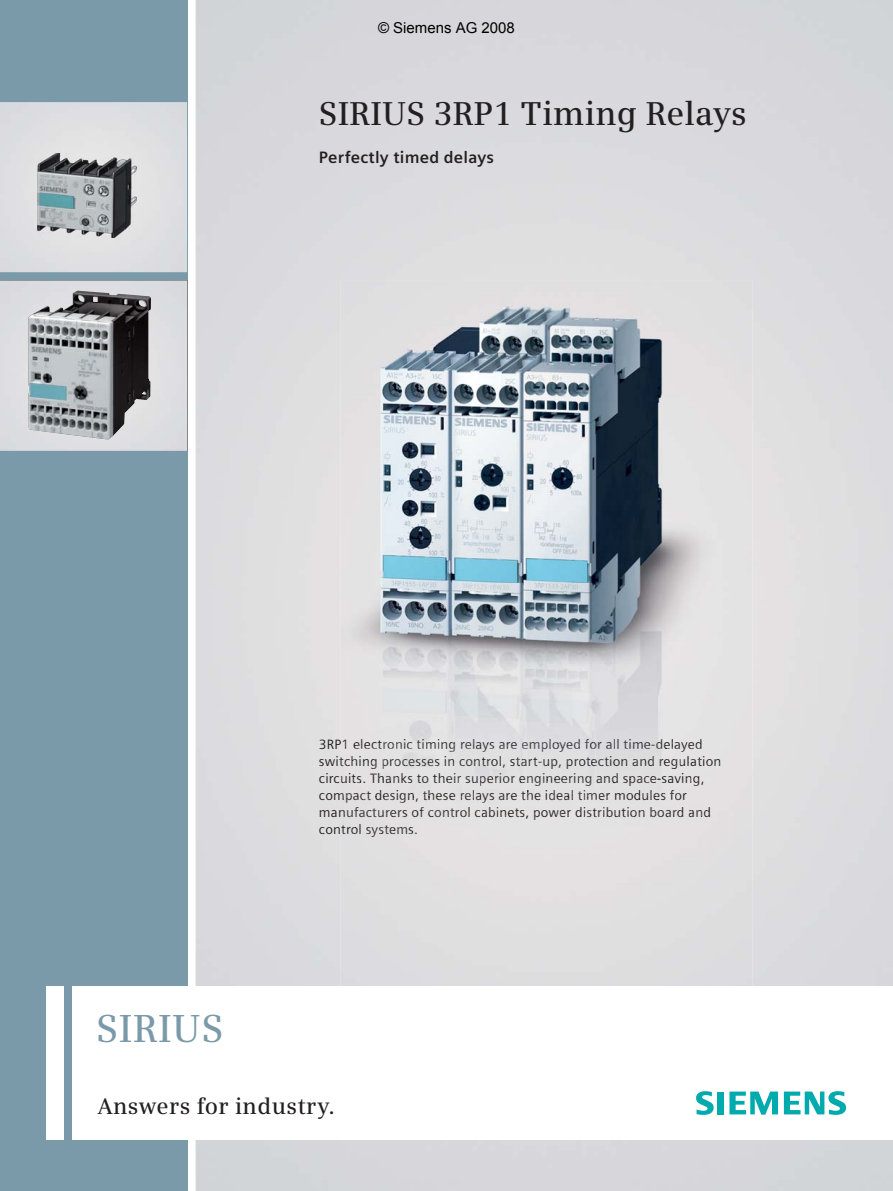
<style>
.page{position:relative;width:893px;height:1191px;background:#fff}
.page>*{position:absolute;margin:0;border:0;box-sizing:border-box;transform-origin:0 0}
.t1{font:600 39px "Siemens Serif OT";letter-spacing:.015em;color:#7b9aa9}
.t2{font:600 33px "Siemens Serif OT";letter-spacing:.005em;color:#231f20}
.t3{font:600 22.5px "Siemens Serif OT";letter-spacing:.015em;color:#231f20}
.t4{font:700 16.5px "Siemens Sans OT";letter-spacing:.015em;color:#231f20}
.t5{font:15px "Arial";color:#000}
.t6{font:13.5px/17px "Siemens Sans OT";letter-spacing:.015em;color:#1e1a1c}
.s1{color:#231f20}
.s2{color:#1e1a1a}
.s3{color:#292628}
.s4{color:#292627}
.s5{color:#1f1b1e}
.s6{color:#201c1e}
.s7{color:#282626}
.s8{color:#2b292b}
.s9{color:#2c2a2d}
.s10{color:#2c2a2c}
.s11{color:#2c2b2d}
.s12{color:#2a272a}
.s13{color:#1f1c1e}
.s14{color:#1e1b1d}
.s15{color:#1e1b1c}
.s16{color:#1f1b1c}
.s17{color:#1e1a1b}
.s18{color:#242022}
.s19{color:#252223}
.s20{color:#1f1b1d}
.s21{color:#282527}
.s22{color:#282526}
.s23{color:#272425}
.s24{color:#272426}
.s25{color:#272424}
.s26{color:#1e1b1b}
.s27{color:#231f21}
.s28{color:#232022}
.s29{color:#1f1c1d}
.s30{color:#201d1e}
.s31{color:#242223}
.s32{color:#252123}
.s33{color:#242122}
.s34{color:#232021}
.s35{color:#1f1c1c}
.s36{color:#201c1d}
.s37{color:#211d1e}
.s38{color:#211e1f}
.s39{color:#221e20}
.s40{color:#211e1e}
.s41{color:#201d1d}
.s42{color:#1d1a1b}
</style>
<div class="page">
<div style="left:0;top:0;width:187px;height:1190px;background:#7b9aa9"></div>
<div style="left:0;top:281px;width:187px;height:170px;background:#dddde1"></div>
<div style="left:0;top:102px;width:187px;height:170px;background:#dfdee2"></div>
<div style="left:47px;top:986px;width:17px;height:154px;background:#fff"></div>
<div style="left:72px;top:986px;width:821px;height:154px;background:#fff"></div>
<svg style="left:696px;top:1091px;width:18px;height:23px"></svg>
<div style="left:717px;top:1091px;width:7px;height:23px;background:#00aaad"></div>
<svg style="left:729px;top:1091px;width:49px;height:23px"></svg>
<svg style="left:784px;top:1091px;width:62px;height:23px"></svg>
<img style="left:37px;top:153px;width:99px;height:85px">
<img style="left:28px;top:291px;width:123px;height:148px">
<img style="left:340px;top:281px;width:412px;height:705px">
<div style="left:340px;top:738px;width:363px;height:13px;background:#dfdfe3"></div>
<div style="left:340px;top:755px;width:381px;height:13px;background:#e0e0e0"></div>
<div style="left:340px;top:772px;width:365px;height:13px;background:#e0e0e1"></div>
<div style="left:340px;top:789px;width:347px;height:13px;background:#e2e1e1"></div>
<div style="left:340px;top:806px;width:371px;height:13px;background:#e2e2e1"></div>
<img style="left:340px;top:824px;width:77px;height:12px">
<p class="t5" style="left:378px;top:18px;width:138px">© Siemens AG 2008</p>
<h2 class="t2" style="left:319px;top:98px;width:429px">SIRIUS 3RP1 Timing Relays</h2>
<p class="t4" style="left:319px;top:150px;width:176px">Perfectly timed delays</p>
<h1 class="t1" style="left:96px;top:1009px;width:129px">SIRIUS</h1>
<p class="t6" style="left:319px;top:736px;width:404px"><span class="s1">3R</span><span class="s2">P1</span> e<span class="s2">le</span>ct<span class="s3">ro</span><span class="s4">nic</span> <span class="s5">ti</span><span class="s6">m</span><span class="s7">in</span><span class="s4">g</span> <span class="s8">r</span><span class="s9">el</span><span class="s10">ay</span><span class="s11">s ar</span><span class="s9">e</span> <span class="s12">em</span><span class="s10">pl</span><span class="s12">oy</span><span class="s10">ed</span> <span class="s8">f</span><span class="s13">or</span> <span class="s14">all</span> <span class="s15">tim</span><span class="s14">e-d</span><span class="s16">elayed </span><span class="s1">swi</span><span class="s17">t</span>ching <span class="s18">pr</span><span class="s19">oc</span><span class="s20">es</span><span class="s6">se</span><span class="s19">s in</span> <span class="s21">con</span><span class="s22">trol</span><span class="s23">,</span> <span class="s21">st</span><span class="s24">ar</span><span class="s21">t-up</span><span class="s24">, pr</span><span class="s25">ot</span><span class="s6">ec</span><span class="s20">ti</span><span class="s15">on</span> <span class="s20">and r</span><span class="s16">eg</span><span class="s26">ul</span><span class="s16">atio</span>n <span class="s1">circ</span><span class="s17">ui</span>ts. Th<span class="s20">an</span><span class="s1">ks</span> <span class="s16">t</span><span class="s27">o</span> <span class="s1">th</span><span class="s27">ei</span><span class="s28">r</span> <span class="s18">su</span><span class="s29">pe</span><span class="s30">rio</span><span class="s31">r e</span><span class="s18">ng</span><span class="s32">in</span><span class="s18">ee</span><span class="s33">ri</span><span class="s34">ng</span> <span class="s20">and spa</span><span class="s16">ce-savin</span><span class="s17">g, </span><span class="s1">co</span><span class="s17">mp</span>act de<span class="s35">si</span><span class="s29">gn</span><span class="s15">,</span> <span class="s36">th</span><span class="s37">ese</span> <span class="s6">re</span><span class="s38">la</span><span class="s36">ys</span> <span class="s20">a</span><span class="s39">re</span> <span class="s30">t</span><span class="s40">he</span> <span class="s39">ide</span><span class="s30">al</span> <span class="s39">t</span><span class="s41">im</span>er mod<span class="s17">ules f</span>or <span class="s1">ma</span>nufactur<span class="s17">er</span>s <span class="s36">of</span> c<span class="s36">ontrol cab</span>in<span class="s36">ets, pow</span>er <span class="s36">dist</span><span class="s15">r</span>ibution board and <span class="s1">con</span><span class="s42">t</span>rol syst<span class="s17">em</span>s.</p>
<h3 class="t3" style="left:98px;top:1095px;width:239px">Answers for industry.</h3>
</div>
